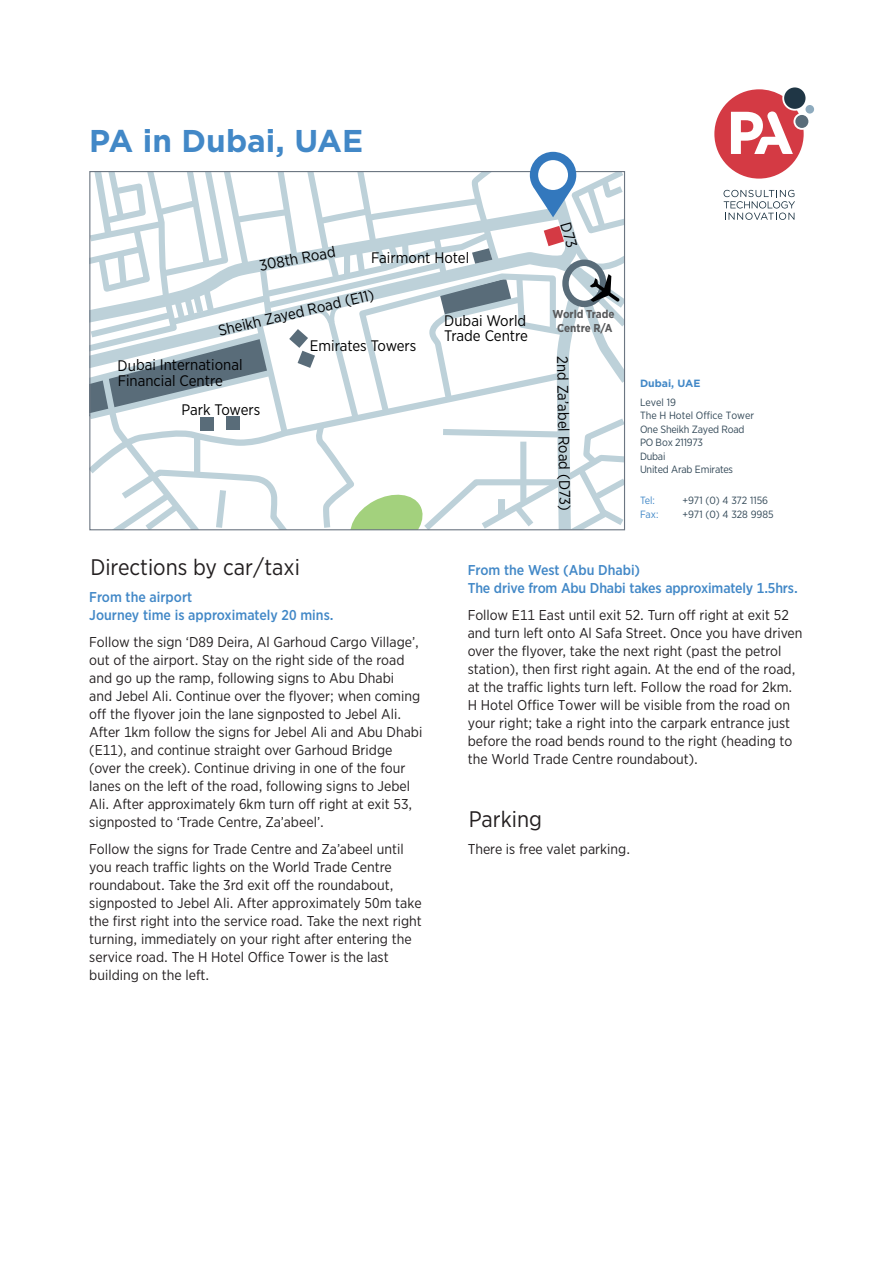
<style>
.page{position:relative;width:893px;height:1263px;background:#fff}
.page>*{position:absolute;margin:0;border:0;box-sizing:border-box;transform-origin:0 0}
.t1{font:700 31.5px "Gotham";color:#4288c7}
.t2{font:22.5px "Gotham Narrow";color:#231f20}
.t3{font:15.3px/15.3px "Gotham Narrow";color:#000001}
.t4{font:14.25px/18px "Gotham Narrow";color:#231f20}
.t5{font:500 14.25px/18px "Gotham Narrow";letter-spacing:-.005em;color:#4288c7}
.t6{font:700 11.4px/13.6px "Gotham Narrow";color:#57585a;text-align:center}
.t7{font:10.5px/13.5px "Gotham Narrow";letter-spacing:-.02em;color:#334958}
.t8{font:700 10.5px "Gotham";color:#4288c7}
.t9{font:10.5px "Gotham Narrow";letter-spacing:-.01em;color:#4288c7}
</style>
<div class="page">
<div style="left:805px;top:105px;width:9px;height:9px;background:#8eabbe;border-radius:50%"></div>
<svg style="left:784px;top:87px;width:21px;height:22px"></svg>
<div style="left:795px;top:115px;width:13px;height:13px;background:#596c79;border-radius:50%"></div>
<svg style="left:714px;top:89px;width:90px;height:90px"></svg>
<svg style="left:723px;top:190px;width:72px;height:30px"></svg>
<svg style="left:90px;top:152px;width:534px;height:378px"></svg>
<h1 class="t1" style="left:89px;top:120px;width:275px">PA in Dubai, UAE</h1>
<p class="t3" style="left:258px;top:257px;width:79px;rotate:-10deg">308th Road</p>
<p class="t3" style="left:371px;top:249px;width:99px">Fairmont Hotel</p>
<p class="t3" style="left:217px;top:323px;width:161px;rotate:-13deg">Sheikh Zayed Road (E11)</p>
<p class="t3" style="left:118px;top:357px;width:127px">Dubai International<br>Financial Centre</p>
<p class="t3" style="left:181px;top:402px;width:80px">Park Towers</p>
<p class="t3" style="left:310px;top:338px;width:108px">Emirates Towers</p>
<p class="t3" style="left:444px;top:312px;width:85px">Dubai World<br>Trade Centre</p>
<p class="t6" style="left:553px;top:307px;width:63px">World Trade<br>Centre R/A</p>
<p class="t3" style="left:570px;top:356px;width:157px;rotate:89deg">2nd Za’abel Road (D73)</p>
<p class="t8" style="left:640px;top:376px;width:62px">Dubai, UAE</p>
<p class="t7" style="left:640px;top:395px;width:116px">Level 19<br>The H Hotel Office Tower<br>One Sheikh Zayed Road<br>PO Box 211973<br>Dubai<br>United Arab Emirates</p>
<p class="t9" style="left:640px;top:494px;width:16px">Tel:</p>
<p class="t7" style="left:683px;top:493px;width:87px">+971 (0) 4 372 1156</p>
<p class="t9" style="left:640px;top:507px;width:20px">Fax:</p>
<p class="t7" style="left:683px;top:507px;width:93px">+971 (0) 4 328 9985</p>
<h2 class="t2" style="left:90px;top:553px;width:211px">Directions by car/taxi</h2>
<p class="t5" style="left:89px;top:588px;width:246px">From the airport<br>Journey time is approximately 20 mins.</p>
<p class="t4" style="left:89px;top:633px;width:335px">Follow the sign ‘D89 Deira, Al Garhoud Cargo Village’, out of the airport. Stay on the right side of the road and go up the ramp, following signs to Abu Dhabi<br>and Jebel Ali. Continue over the flyover; when coming off the flyover join the lane signposted to Jebel Ali.<br>After 1km follow the signs for Jebel Ali and Abu Dhabi (E11), and continue straight over Garhoud Bridge (over the creek). Continue driving in one of the four lanes on the left of the road, following signs to Jebel Ali. After approximately 6km turn off right at exit 53, signposted to ‘Trade Centre, Za’abeel’.</p>
<p class="t4" style="left:89px;top:840px;width:334px">Follow the signs for Trade Centre and Za’abeel until you reach traffic lights on the World Trade Centre roundabout. Take the 3rd exit off the roundabout, signposted to Jebel Ali. After approximately 50m take the first right into the service road. Take the next right turning, immediately on your right after entering the service road. The H Hotel Office Tower is the last building on the left.</p>
<p class="t5" style="left:468px;top:561px;width:331px">From the West (Abu Dhabi)<br>The drive from Abu Dhabi takes approximately 1.5hrs.</p>
<p class="t4" style="left:468px;top:606px;width:336px">Follow E11 East until exit 52. Turn off right at exit 52 and turn left onto Al Safa Street. Once you have driven over the flyover, take the next right (past the petrol station), then first right again. At the end of the road, at the traffic lights turn left. Follow the road for 2km.<br>H Hotel Office Tower will be visible from the road on your right; take a right into the carpark entrance just before the road bends round to the right (heading to the World Trade Centre roundabout).</p>
<h2 class="t2" style="left:469px;top:805px;width:75px">Parking</h2>
<p class="t4" style="left:468px;top:840px;width:164px">There is free valet parking.</p>
</div>
